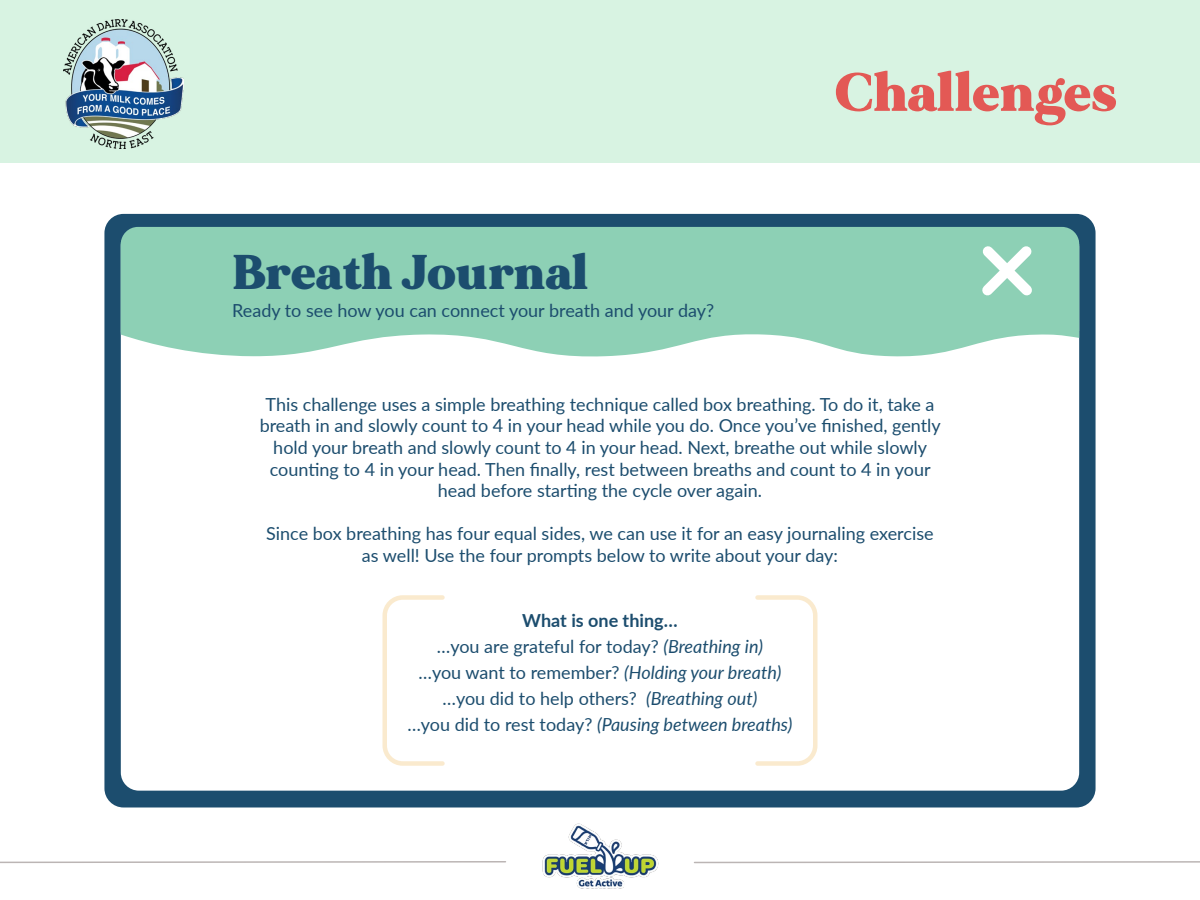
<style>
.page{position:relative;width:1200px;height:900px;background:#fff}
.page>*{position:absolute;margin:0;border:0;box-sizing:border-box;transform-origin:0 0}
.t1{font:900 54px "MADE Mirage";letter-spacing:.01em;color:#e35955}
.t2{font:900 48.75px "MADE Mirage";color:#1c4d6e}
.t3{font:18px/21.6px "Lato";color:#1c4d6e;text-align:center}
.s1{font-weight:700}
.s2{font-style:italic}
</style>
<div class="page">
<div style="left:104px;top:214px;width:992px;height:593px;background:#1c4d6e;border-radius:19px"></div>
<div style="left:121px;top:228px;width:958px;height:563px;background:#fff;border-radius:18px"></div>
<div style="left:121px;top:227px;width:958px;height:15px;background:#8dd0b5"></div>
<svg style="left:382px;top:595px;width:436px;height:171px"></svg>
<svg style="left:121px;top:242px;width:958px;height:115px;background:#98d4bc"></svg>
<div style="left:0;top:0;width:1200px;height:163px;background:#d8f3e2"></div>
<svg style="left:973px;top:237px;width:69px;height:68px"></svg>
<svg style="left:694px;top:861px;width:506px;height:3px"></svg>
<svg style="left:0;top:861px;width:506px;height:2px"></svg>
<img style="left:542px;top:823px;width:117px;height:66px">
<img style="left:64px;top:20px;width:120px;height:129px">
<h2 class="t2" style="left:232px;top:239px;width:357px">Breath Journal</h2>
<p class="t3" style="left:232px;top:299px;width:484px">Ready to see how you can connect your breath and your day?</p>
<h1 class="t1" style="left:835px;top:55px;width:282px">Challenges</h1>
<p class="t3" style="left:260px;top:393px;width:683px">This challenge uses a simple breathing technique called box breathing. To do it, take a breath in and slowly count to 4 in your head while you do. Once you’ve finished, gently hold your breath and slowly count to 4 in your head. Next, breathe out while slowly counting to 4 in your head. Then finally, rest between breaths and count to 4 in your head before starting the cycle over again.</p>
<p class="t3" style="left:266px;top:522px;width:669px">Since box breathing has four equal sides, we can use it for an easy journaling exercise as well! Use the four prompts below to write about your day:</p>
<p class="t3" style="left:407px;top:606px;width:387px;line-height:26.1px"><span class="s1">What is one thing…<br></span>…you are grateful for today? <span class="s2">(Breathing in)<br></span>…you want to remember? <span class="s2">(Holding your breath) </span>…you did to help others? <span class="s2">(Breathing out)<br></span>…you did to rest today? <span class="s2">(Pausing between breaths)</span></p>
</div>
